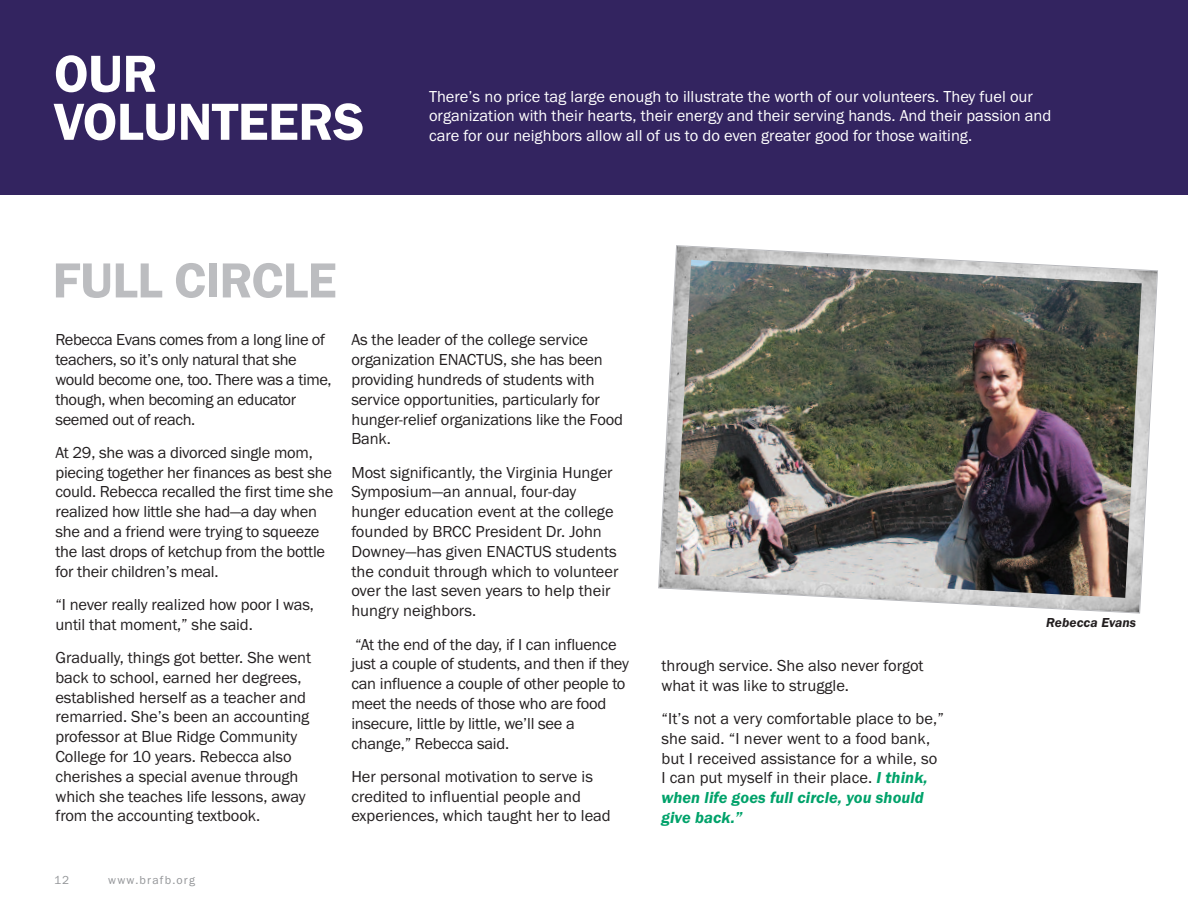
<style>
.page{position:relative;width:1188px;height:918px;background:#fff}
.page>*{position:absolute;margin:0;border:0;box-sizing:border-box;transform-origin:0 0}
.t1{font:600 54px/48px "Franklin Gothic";letter-spacing:-.01em;color:#fff}
.t2{font:600 51px "Franklin Gothic";letter-spacing:-.015em;color:#bcbdc0}
.t3{font:16.5px/19.8px "Franklin Gothic";letter-spacing:-.01em;color:#231f20}
.t4{font:16.5px/19.8px "Franklin Gothic";color:#fff}
.t5{font:italic 600 13.5px "Franklin Gothic";letter-spacing:.005em;color:#231f20}
.t6{font:12px "Franklin Gothic";letter-spacing:.1em;color:#939598}
.s1{font-weight:600;font-style:italic;color:#00a26a}
</style>
<div class="page">
<div style="left:0;top:0;width:1188px;height:194px;background:#332460"></div>
<svg style="left:658px;top:245px;width:500px;height:369px"></svg>
<img style="left:675px;top:260px;width:467px;height:338px">
<h1 class="t1" style="left:54px;top:49px;width:312px">OUR<br>VOLUNTEERS</h1>
<h2 class="t2" style="left:52px;top:250px;width:286px">FULL CIRCLE</h2>
<p class="t4" style="left:429px;top:86px;width:624px">There’s no price tag large enough to illustrate the worth of our volunteers. They fuel our organization with their hearts, their energy and their serving hands. And their passion and care for our neighbors allow all of us to do even greater good for those waiting.</p>
<p class="t3" style="left:55px;top:330px;width:278px">Rebecca Evans comes from a long line of teachers, so it’s only natural that she would become one, too. There was a time, though, when becoming an educator seemed out of reach.</p>
<p class="t3" style="left:55px;top:442px;width:279px">At 29, she was a divorced single mom, piecing together her finances as best she could. Rebecca recalled the first time she realized how little she had—a day when she and a friend were trying to squeeze the last drops of ketchup from the bottle for their children’s meal.</p>
<p class="t3" style="left:55px;top:594px;width:260px">“I never really realized how poor I was, until that moment,” she said.</p>
<p class="t3" style="left:55px;top:647px;width:257px">Gradually, things got better. She went back to school, earned her degrees, established herself as a teacher and remarried. She’s been an accounting professor at Blue Ridge Community College for 10 years. Rebecca also cherishes a special avenue through which she teaches life lessons, away from the accounting textbook.</p>
<p class="t3" style="left:351px;top:330px;width:273px">As the leader of the college service organization ENACTUS, she has been providing hundreds of students with service opportunities, particularly for hunger-relief organizations like the Food Bank.</p>
<p class="t3" style="left:351px;top:462px;width:269px">Most significantly, the Virginia Hunger Symposium—an annual, four-day hunger education event at the college founded by BRCC President Dr. John Downey—has given ENACTUS students the conduit through which to volunteer over the last seven years to help their hungry neighbors.</p>
<p class="t3" style="left:351px;top:634px;width:279px">“At the end of the day, if I can influence just a couple of students, and then if they can influence a couple of other people to meet the needs of those who are food insecure, little by little, we’ll see a change,” Rebecca said.</p>
<p class="t3" style="left:351px;top:766px;width:261px">Her personal motivation to serve is credited to influential people and experiences, which taught her to lead</p>
<p class="t6" style="left:54px;top:873px;width:17px">12</p>
<p class="t6" style="left:108px;top:873px;width:88px">www.brafb.org</p>
<p class="t3" style="left:661px;top:655px;width:264px">through service. She also never forgot what it was like to struggle.</p>
<p class="t3" style="left:661px;top:708px;width:284px">“It’s not a very comfortable place to be,” she said. “I never went to a food bank, but I received assistance for a while, so I can put myself in their place. <span class="s1">I think, when life goes full circle, you should give back.”</span></p>
<p class="t5" style="left:1046px;top:614px;width:92px">Rebecca Evans</p>
</div>
